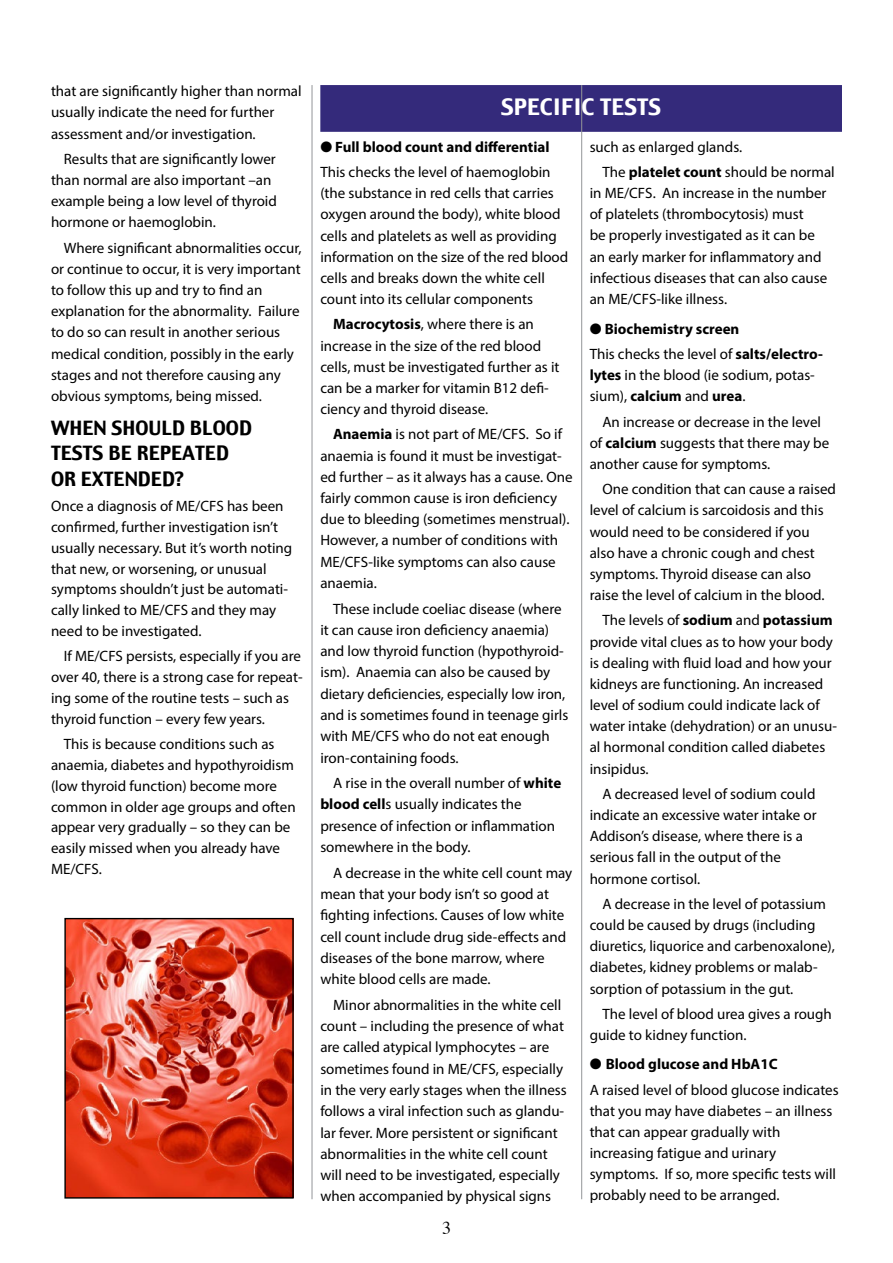
<style>
.page{position:relative;width:893px;height:1263px;background:#fff}
.page>*{position:absolute;margin:0;border:0;box-sizing:border-box;transform-origin:0 0}
.t1{font:22.5px "Charcoal";color:#fff}
.t2{font:19.5px/25.5px "Charcoal";color:#000}
.t3{font:18px "Times";color:#000}
.t4{font:15px/21.1px "Myriad Pro";color:#000}
.t5{font:700 15px/25.3px "Myriad Pro";color:#000}
.s1{font-weight:700}
.s2{font-weight:400}
</style>
<div class="page">
<div style="left:320px;top:85px;width:522px;height:48px;background:#342a7b"></div>
<hr style="left:581px;top:85px;width:1px;height:1114px;background:#939598">
<hr style="left:312px;top:85px;width:1px;height:1114px;background:#939598">
<img style="left:66px;top:920px;width:226px;height:276px">
<div style="left:64px;top:918px;width:230px;height:280px;border:1px solid #000"></div>
<p class="t4" style="left:51px;top:80px;width:252px">that are significantly higher than normal usually indicate the need for further assessment and/or investigation.</p>
<p class="t4" style="left:51px;top:148px;width:227px;text-indent:13px">Results that are significantly lower than normal are also important –an example being a low level of thyroid hormone or haemoglobin.</p>
<p class="t4" style="left:51px;top:237px;width:252px;text-indent:13px">Where significant abnormalities occur, or continue to occur, it is very important to follow this up and try to find an explanation for the abnormality. Failure to do so can result in another serious medical condition, possibly in the early stages and not therefore causing any obvious symptoms, being missed.</p>
<h2 class="t2" style="left:51px;top:416px;width:202px">WHEN SHOULD BLOOD<br>TESTS BE REPEATED<br>OR EXTENDED?</h2>
<p class="t4" style="left:51px;top:495px;width:243px">Once a diagnosis of ME/CFS has been confirmed, further investigation isn’t usually necessary. But it’s worth noting that new, or worsening, or unusual symptoms shouldn’t just be automati&shy;cally linked to ME/CFS and they may need to be investigated.</p>
<p class="t4" style="left:51px;top:646px;width:253px;text-indent:13px">If ME/CFS persists, especially if you are over 40, there is a strong case for repeat&shy;ing some of the routine tests – such as thyroid function – every few years.</p>
<p class="t4" style="left:51px;top:733px;width:246px;text-indent:13px">This is because conditions such as anaemia, diabetes and hypothyroidism (low thyroid function) become more common in older age groups and often appear very gradually – so they can be easily missed when you already have<br>ME/CFS.</p>
<h1 class="t1" style="left:501px;top:92px;width:161px">SPECIFIC TESTS</h1>
<p class="t4" style="left:320px;top:134px;width:232px;line-height:25.3px">● <span class="s1">Full blood count and differential<br></span>This checks the level of haemoglobin</p>
<p class="t4" style="left:320px;top:182px;width:249px">(the substance in red cells that carries oxygen around the body), white blood cells and platelets as well as providing information on the size of the red blood cells and breaks down the white cell count into its cellular components</p>
<p class="t4" style="left:320px;top:314px;width:241px;text-indent:13px"><span class="s1">Macrocytosis</span>, where there is an increase in the size of the red blood cells, must be investigated further as it can be a marker for vitamin B12 defi&shy;ciency and thyroid disease.</p>
<p class="t4" style="left:320px;top:424px;width:254px;text-indent:13px"><span class="s1">Anaemia</span> is not part of ME/CFS. So if anaemia is found it must be investigat&shy;ed further – as it always has a cause. One fairly common cause is iron deficiency due to bleeding (sometimes menstrual).<br>However, a number of conditions with ME/CFS-like symptoms can also cause anaemia.</p>
<p class="t4" style="left:320px;top:598px;width:250px;text-indent:13px">These include coeliac disease (where it can cause iron deficiency anaemia) and low thyroid function (hypothyroid&shy;ism). Anaemia can also be caused by dietary deficiencies, especially low iron, and is sometimes found in teenage girls with ME/CFS who do not eat enough iron-containing foods.</p>
<p class="t4" style="left:320px;top:772px;width:242px;text-indent:13px">A rise in the overall number of <span class="s1">white blood cell</span>s usually indicates the presence of infection or inflammation somewhere in the body.</p>
<p class="t4" style="left:320px;top:862px;width:254px;text-indent:13px">A decrease in the white cell count may mean that your body isn’t so good at fighting infections. Causes of low white cell count include drug side-effects and diseases of the bone marrow, where white blood cells are made.</p>
<p class="t4" style="left:320px;top:994px;width:248px;text-indent:13px">Minor abnormalities in the white cell count – including the presence of what are called atypical lymphocytes – are sometimes found in ME/CFS, especially in the very early stages when the illness follows a viral infection such as glandu&shy;lar fever. More persistent or significant abnormalities in the white cell count will need to be investigated, especially when accompanied by physical signs</p>
<p class="t4" style="left:602px;top:134px;width:234px;line-height:25.3px;text-indent:-13px">such as enlarged glands.<br>The <span class="s1">platelet count</span> should be normal</p>
<p class="t4" style="left:590px;top:182px;width:239px">in ME/CFS. An increase in the number of platelets (thrombocytosis) must<br>be properly investigated as it can be an early marker for inflammatory and infectious diseases that can also cause an ME/CFS-like illness.</p>
<p class="t5" style="left:590px;top:315px;width:235px">● Biochemistry screen<br><span class="s2">This checks the level of</span> salts/electro-</p>
<p class="t4" style="left:590px;top:364px;width:227px"><span class="s1">lytes</span> in the blood (ie sodium, potas&shy;sium), <span class="s1">calcium</span> and <span class="s1">urea</span>.</p>
<p class="t4" style="left:590px;top:411px;width:241px;text-indent:13px">An increase or decrease in the level of <span class="s1">calcium</span> suggests that there may be another cause for symptoms.</p>
<p class="t4" style="left:590px;top:478px;width:248px;text-indent:13px">One condition that can cause a raised level of calcium is sarcoidosis and this would need to be considered if you also have a chronic cough and chest symptoms. Thyroid disease can also raise the level of calcium in the blood.</p>
<p class="t4" style="left:590px;top:610px;width:249px;text-indent:13px">The levels of <span class="s1">sodium</span> and <span class="s1">potassium </span>provide vital clues as to how your body is dealing with fluid load and how your kidneys are functioning. An increased level of sodium could indicate lack of water intake (dehydration) or an unusu&shy;al hormonal condition called diabetes insipidus.</p>
<p class="t4" style="left:590px;top:783px;width:228px;text-indent:13px">A decreased level of sodium could indicate an excessive water intake or<br>Addison’s disease, where there is a serious fall in the output of the hormone cortisol.</p>
<p class="t4" style="left:590px;top:893px;width:247px;text-indent:13px">A decrease in the level of potassium could be caused by drugs (including diuretics, liquorice and carbenoxalone), diabetes, kidney problems or malab&shy;sorption of potassium in the gut.</p>
<p class="t4" style="left:590px;top:1003px;width:244px;text-indent:13px">The level of blood urea gives a rough guide to kidney function.</p>
<p class="t4" style="left:590px;top:1051px;width:251px;line-height:25.2px">● <span class="s1">Blood glucose and HbA1C<br></span>A raised level of blood glucose indicates</p>
<p class="t4" style="left:590px;top:1100px;width:248px">that you may have diabetes – an illness that can appear gradually with increasing fatigue and urinary symptoms. If so, more specific tests will probably need to be arranged.</p>
<p class="t3" style="left:442px;top:1211px;width:10px">3</p>
</div>
